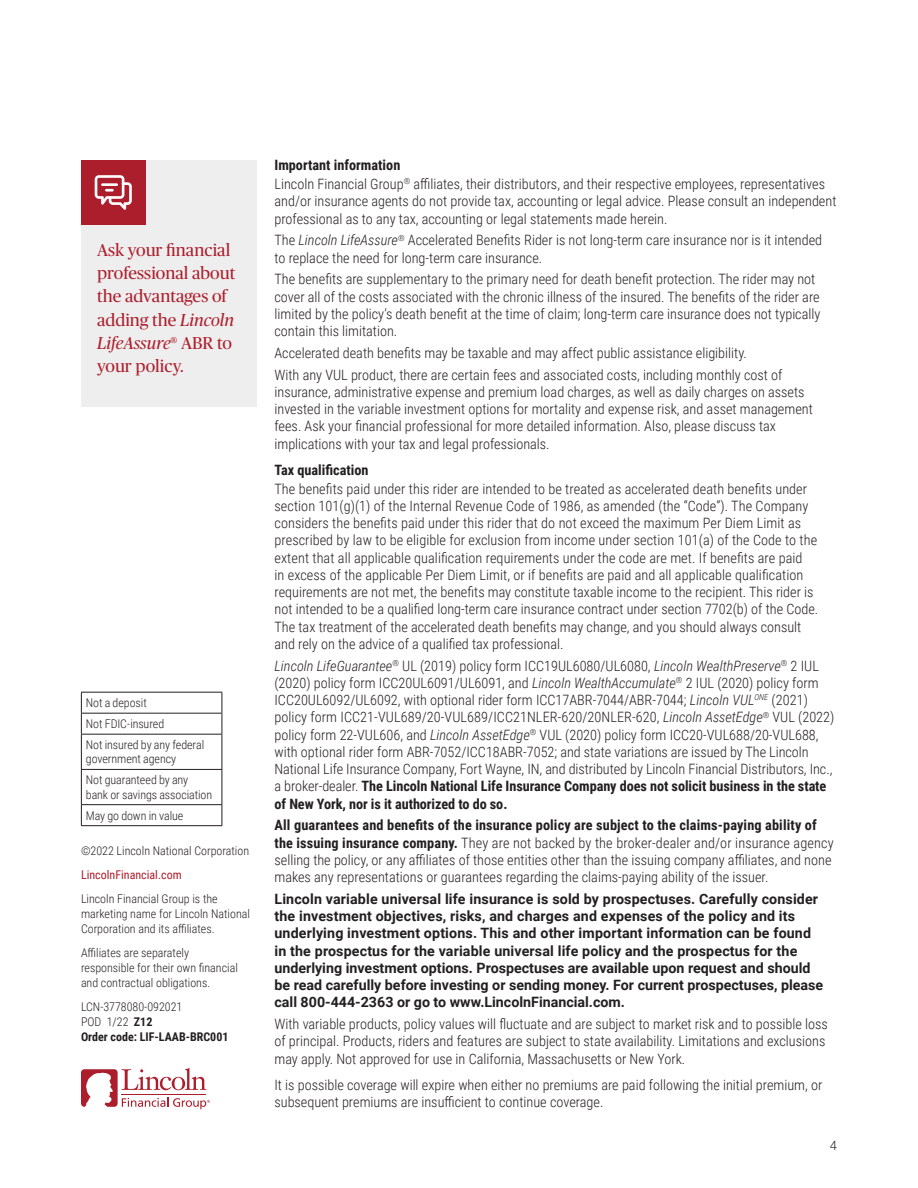
<style>
.page{position:relative;width:918px;height:1188px;background:#fff}
.page>*{position:absolute;margin:0;border:0;box-sizing:border-box;transform-origin:0 0}
.CTA{font:17.25px/23.2px "Publico Headline";color:#ad1e2c}
.Disclosure_-_8_10_Li{font:300 14.25px/17.2px "Roboto Condensed";color:#231f20}
.Disclosure_-_8_10_Bo{font:300 14.25px/17.2px "Roboto Condensed";color:#231f20}
.Disclosure_-_8_10_Li-2{font:700 14.25px/17.2px "Roboto";letter-spacing:.01em;color:#231f20}
.Disclosure_-_8_10_Bo-2{font:700 14.25px "Roboto Condensed";color:#231f20}
.t1{font:300 12.75px "Roboto";color:#231f20}
.Disclosure_-_8_10_Li-3{font:300 12px/15px "Roboto Condensed";color:#231f20}
.Bank_Box{font:300 12px/14.2px "Roboto Condensed";letter-spacing:-.005em;color:#231f20}
.Disclosure_-_8_10_Li-4{font:700 12px/15px "Roboto Condensed";color:#231f20}
.Disclosure_-_8_10_Li-5{font:12px "Roboto Condensed";color:#ad1e2c}
.s1{font-style:italic}
.s2{font-weight:300}
.s3{font-weight:700}
</style>
<div class="page">
<hr style="left:81px;top:692px;width:141px;height:1px;background:#231f20">
<svg style="left:81px;top:693px;width:1px;height:41px"></svg>
<svg style="left:222px;top:693px;width:1px;height:41px"></svg>
<hr style="left:81px;top:713px;width:141px;height:1px;background:#231f20">
<hr style="left:81px;top:735px;width:1px;height:34px;background:#231f20">
<hr style="left:222px;top:735px;width:1px;height:34px;background:#231f20">
<hr style="left:81px;top:734px;width:141px;height:1px;background:#231f20">
<hr style="left:81px;top:770px;width:1px;height:34px;background:#231f20">
<hr style="left:222px;top:770px;width:1px;height:34px;background:#231f20">
<hr style="left:81px;top:769px;width:141px;height:1px;background:#231f20">
<hr style="left:81px;top:804px;width:141px;height:1px;background:#231f20">
<svg style="left:81px;top:805px;width:1px;height:20px"></svg>
<svg style="left:222px;top:805px;width:1px;height:20px"></svg>
<hr style="left:81px;top:825px;width:141px;height:1px;background:#231f20">
<div style="left:81px;top:160px;width:175px;height:247px;background:#eeeeef"></div>
<div style="left:81px;top:160px;width:65px;height:65px;background:#ad1e2c"></div>
<svg style="left:95px;top:175px;width:37px;height:35px"></svg>
<svg style="left:81px;top:1068px;width:129px;height:41px"></svg>
<p class="CTA" style="left:97px;top:237px;width:140px">Ask your financial professional about the advantages of adding the <span class="s1">Lincoln<br>LifeAssure</span>® ABR to your policy.</p>
<p class="Bank_Box" style="left:86px;top:695px;width:62px">Not a deposit</p>
<p class="Bank_Box" style="left:86px;top:716px;width:80px">Not FDIC-insured</p>
<p class="Bank_Box" style="left:86px;top:737px;width:120px">Not insured by any federal government agency</p>
<p class="Bank_Box" style="left:86px;top:773px;width:128px">Not guaranteed by any bank or savings association</p>
<p class="Bank_Box" style="left:86px;top:808px;width:99px">May go down in value</p>
<p class="Disclosure_-_8_10_Li-3" style="left:81px;top:843px;width:170px">©2022 Lincoln National Corporation</p>
<p class="Disclosure_-_8_10_Li-5" style="left:81px;top:867px;width:102px">LincolnFinancial.com</p>
<p class="Disclosure_-_8_10_Li-3" style="left:81px;top:891px;width:170px">Lincoln Financial Group is the marketing name for Lincoln National<br>Corporation and its affiliates.</p>
<p class="Disclosure_-_8_10_Li-3" style="left:81px;top:945px;width:158px">Affiliates are separately responsible for their own financial and contractual obligations.</p>
<p class="Disclosure_-_8_10_Li-4" style="left:81px;top:999px;width:149px"><span class="s2">LCN-3778080-092021<br>POD 1/22</span> Z12<br>Order code: LIF-LAAB-BRC001</p>
<p class="Disclosure_-_8_10_Bo-2" style="left:274px;top:155px;width:127px">Important information</p>
<p class="Disclosure_-_8_10_Bo" style="left:274px;top:175px;width:563px">Lincoln Financial Group<sup>®</sup> affiliates, their distributors, and their respective employees, representatives and/or insurance agents do not provide tax, accounting or legal advice. Please consult an independent professional as to any tax, accounting or legal statements made herein.</p>
<p class="Disclosure_-_8_10_Bo" style="left:274px;top:231px;width:549px">The <span class="s1">Lincoln LifeAssure</span><sup>®</sup> Accelerated Benefits Rider is not long-term care insurance nor is it intended to replace the need for long-term care insurance.</p>
<p class="Disclosure_-_8_10_Bo" style="left:274px;top:270px;width:547px">The benefits are supplementary to the primary need for death benefit protection. The rider may not cover all of the costs associated with the chronic illness of the insured. The benefits of the rider are limited by the policy’s death benefit at the time of claim; long-term care insurance does not typically contain this limitation.</p>
<p class="Disclosure_-_8_10_Bo" style="left:274px;top:344px;width:474px">Accelerated death benefits may be taxable and may affect public assistance eligibility.</p>
<p class="Disclosure_-_8_10_Bo" style="left:274px;top:365px;width:540px">With any VUL product, there are certain fees and associated costs, including monthly cost of insurance, administrative expense and premium load charges, as well as daily charges on assets invested in the variable investment options for mortality and expense risk, and asset management fees. Ask your financial professional for more detailed information. Also, please discuss tax implications with your tax and legal professionals.</p>
<p class="Disclosure_-_8_10_Bo-2" style="left:274px;top:460px;width:96px">Tax qualification</p>
<p class="Disclosure_-_8_10_Li" style="left:274px;top:479px;width:545px">The benefits paid under this rider are intended to be treated as accelerated death benefits under section 101(g)(1) of the Internal Revenue Code of 1986, as amended (the “Code”). The Company considers the benefits paid under this rider that do not exceed the maximum Per Diem Limit as prescribed by law to be eligible for exclusion from income under section 101(a) of the Code to the extent that all applicable qualification requirements under the code are met. If benefits are paid<br>in excess of the applicable Per Diem Limit, or if benefits are paid and all applicable qualification requirements are not met, the benefits may constitute taxable income to the recipient. This rider is not intended to be a qualified long-term care insurance contract under section 7702(b) of the Code.<br>The tax treatment of the accelerated death benefits may change, and you should always consult and rely on the advice of a qualified tax professional.</p>
<p class="Disclosure_-_8_10_Li" style="left:274px;top:656px;width:561px"><span class="s1">Lincoln LifeGuarantee</span><sup>®</sup> UL (2019) policy form ICC19UL6080/UL6080, <span class="s1">Lincoln WealthPreserve</span><sup>®</sup> 2 IUL (2020) policy form ICC20UL6091/UL6091, and <span class="s1">Lincoln WealthAccumulate</span><sup>®</sup> 2 IUL (2020) policy form ICC20UL6092/UL6092, with optional rider form ICC17ABR-7044/ABR-7044; <span class="s1">Lincoln VUL</span><sup>ONE</sup> (2021) policy form ICC21-VUL689/20-VUL689/ICC21NLER-620/20NLER-620, <span class="s1">Lincoln AssetEdge</span><sup>®</sup> VUL (2022) policy form 22-VUL606, and <span class="s1">Lincoln AssetEdge</span><sup>®</sup> VUL (2020) policy form ICC20-VUL688/20-VUL688, with optional rider form ABR-7052/ICC18ABR-7052; and state variations are issued by The Lincoln National Life Insurance Company, Fort Wayne, IN, and distributed by Lincoln Financial Distributors, Inc., a broker-dealer. <span class="s3">The Lincoln National Life Insurance Company does not solicit business in the state of New York, nor is it authorized to do so.</span></p>
<p class="Disclosure_-_8_10_Li" style="left:275px;top:816px;width:561px"><span class="s3">All guarantees and benefits of the insurance policy are subject to the claims-paying ability of the issuing insurance company.</span> They are not backed by the broker-dealer and/or insurance agency selling the policy, or any affiliates of those entities other than the issuing company affiliates, and none makes any representations or guarantees regarding the claims-paying ability of the issuer.</p>
<p class="Disclosure_-_8_10_Li-2" style="left:275px;top:890px;width:550px">Lincoln variable universal life insurance is sold by prospectuses. Carefully consider the investment objectives, risks, and charges and expenses of the policy and its underlying investment options. This and other important information can be found in the prospectus for the variable universal life policy and the prospectus for the underlying investment options. Prospectuses are available upon request and should be read carefully before investing or sending money. For current prospectuses, please call 800-444-2363 or go to www.LincolnFinancial.com.</p>
<p class="Disclosure_-_8_10_Li" style="left:275px;top:1015px;width:555px">With variable products, policy values will fluctuate and are subject to market risk and to possible loss of principal. Products, riders and features are subject to state availability. Limitations and exclusions may apply. Not approved for use in California, Massachusetts or New York.</p>
<p class="Disclosure_-_8_10_Bo" style="left:275px;top:1076px;width:549px">It is possible coverage will expire when either no premiums are paid following the initial premium, or subsequent premiums are insufficient to continue coverage.</p>
<p class="t1" style="left:830px;top:1136px;width:9px">4</p>
</div>
